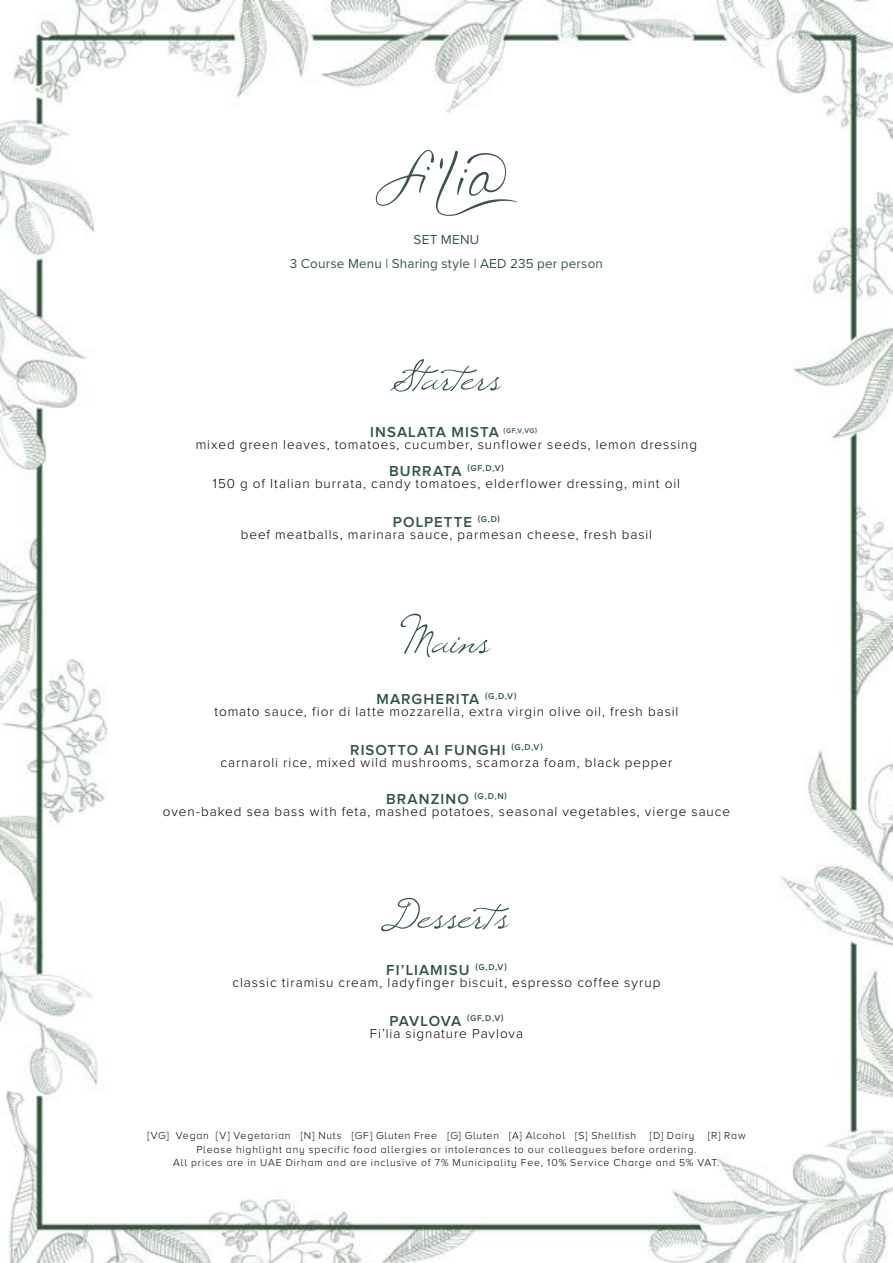
<style>
.page{position:relative;width:893px;height:1263px;background:#fff}
.page>*{position:absolute;margin:0;border:0;box-sizing:border-box;transform-origin:0 0}
.t1{font:54px "Windsong";color:#355543}
.t2{font:54px "Windsong";color:#315343}
.t3{font:600 15px "Proxima Nova";letter-spacing:.075em;color:#315343}
.t4{font:300 13.5px "Proxima Nova";letter-spacing:.07em;color:#000}
.t5{font:13.5px "Proxima Nova";letter-spacing:.015em;color:#395743}
.t6{font:300 10.5px/13.5px "Proxima Nova A";letter-spacing:.08em;color:#000;text-align:center}
.t7{font:600 8.7px "Proxima Nova";color:#315343}
.s1{font-size:15px}
</style>
<div class="page">
<img style="left:0;top:0;width:893px;height:1263px">
<svg style="left:376px;top:150px;width:141px;height:66px"></svg>
<p class="t5" style="left:414px;top:230px;width:67px">SET MENU</p>
<p class="t5" style="left:290px;top:254px;width:315px">3 Course Menu | Sharing style | AED 235 per person</p>
<h1 class="t1" style="left:392px;top:339px;width:110px">Starters</h1>
<p class="t3" style="left:370px;top:425px;width:168px">INSALATA MISTA <sup>(GF,V,VG)</sup></p>
<p class="t4" style="left:196px;top:434px;width:503px">mixed green leaves, tomatoes, cucumber, sunflower seeds, lemon dressing</p>
<p class="t7" style="left:389px;top:464px;width:116px"><span class="s1">BURRATA</span> (GF,D,V)</p>
<p class="t4" style="left:213px;top:473px;width:469px">150 g of Italian burrata, candy tomatoes, elderflower dressing, mint oil</p>
<p class="t3" style="left:393px;top:515px;width:109px">POLPETTE <sup>(G,D)</sup></p>
<p class="t4" style="left:241px;top:524px;width:413px">beef meatballs, marinara sauce, parmesan cheese, fresh basil</p>
<h1 class="t1" style="left:403px;top:602px;width:87px">Mains</h1>
<p class="t3" style="left:376px;top:692px;width:141px">MARGHERITA <sup>(G,D,V)</sup></p>
<p class="t4" style="left:214px;top:701px;width:465px">tomato sauce, fior di latte mozzarella, extra virgin olive oil, fresh basil</p>
<p class="t3" style="left:350px;top:743px;width:194px">RISOTTO AI FUNGHI <sup>(G,D,V)</sup></p>
<p class="t4" style="left:221px;top:752px;width:453px">carnaroli rice, mixed wild mushrooms, scamorza foam, black pepper</p>
<p class="t3" style="left:386px;top:792px;width:122px">BRANZINO <sup>(G,D,N)</sup></p>
<p class="t4" style="left:163px;top:802px;width:569px">oven-baked sea bass with feta, mashed potatoes, seasonal vegetables, vierge sauce</p>
<h1 class="t2" style="left:381px;top:877px;width:129px">Desserts</h1>
<p class="t3" style="left:386px;top:963px;width:122px">FI’LIAMISU <sup>(G,D,V)</sup></p>
<p class="t4" style="left:233px;top:972px;width:429px">classic tiramisu cream, ladyfinger biscuit, espresso coffee syrup</p>
<p class="t7" style="left:389px;top:1014px;width:116px"><span class="s1">PAVLOVA</span> (GF,D,V)</p>
<p class="t4" style="left:370px;top:1023px;width:155px">Fi’lia signature Pavlova</p>
<p class="t6" style="left:147px;top:1129px;width:490px">[VG] Vegan [V] Vegetarian [N] Nuts [GF] Gluten Free [G] Gluten [A] Alcohol [S] Shellfish</p>
<p class="t6" style="left:650px;top:1129px;width:46px">[D] Dairy</p>
<p class="t6" style="left:708px;top:1129px;width:39px">[R] Raw</p>
<p class="t6" style="left:173px;top:1142px;width:548px">Please highlight any specific food allergies or intolerances to our colleagues before ordering.<br>All prices are in UAE Dirham and are inclusive of 7% Municipality Fee, 10% Service Charge and 5% VAT.</p>
</div>
